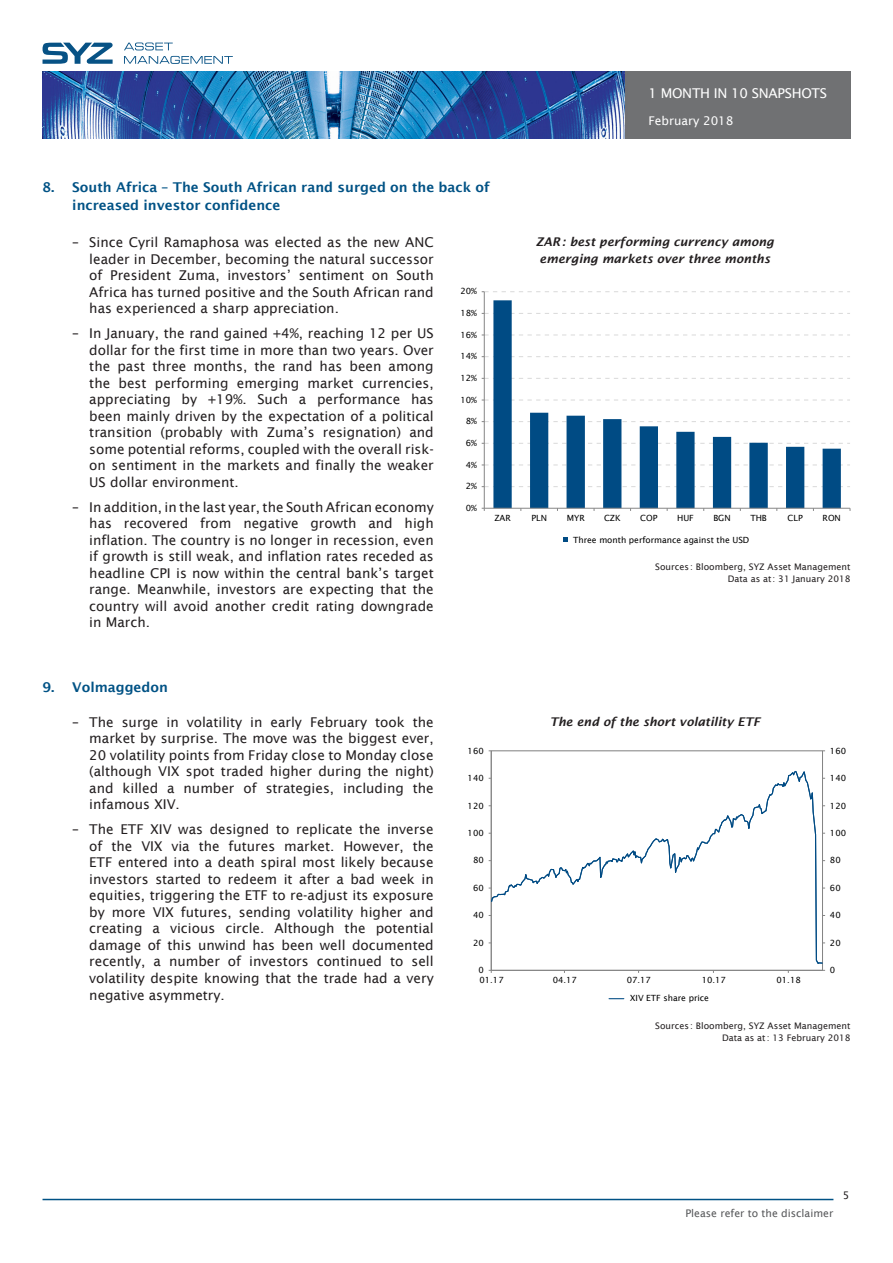
<style>
.page{position:relative;width:893px;height:1263px;background:#fff}
.page>*{position:absolute;margin:0;border:0;box-sizing:border-box;transform-origin:0 0}
.t1{font:13.5px/16.5px "Lucida Sans";color:#231f20;text-align:justify}
.t2{font:600 13.5px/18px "Lucida Sans";color:#005285}
.t3{font:13.5px "Lucida Sans";letter-spacing:-.02em;color:#fff}
.Graph_TITLES{font:italic 600 12px/16.5px "Lucida Sans";color:#231f20;text-align:center}
.t4{font:12px "Lucida Sans";color:#fff}
.t5{font:10.5px "Lucida Sans";color:#57585a}
.t6{font:10.5px "Lucida Sans";color:#231f20}
.Source_data{font:9px "Lucida Sans";color:#231f20}
.t7{font:8.55px "Lucida Sans";color:#000}
</style>
<div class="page">
<svg style="left:124px;top:43px;width:49px;height:7px"></svg>
<svg style="left:124px;top:56px;width:109px;height:8px"></svg>
<svg style="left:43px;top:43px;width:70px;height:21px"></svg>
<img style="left:43px;top:72px;width:807px;height:67px">
<hr style="left:43px;top:1199px;width:790px;height:1px;background:#005285">
<svg style="left:493px;top:300px;width:348px;height:208px"></svg>
<hr style="left:484px;top:292px;width:1px;height:216px;background:#868686">
<svg style="left:482px;top:291px;width:368px;height:1px"></svg>
<svg style="left:482px;top:313px;width:368px;height:1px"></svg>
<svg style="left:482px;top:335px;width:368px;height:1px"></svg>
<svg style="left:482px;top:356px;width:368px;height:1px"></svg>
<svg style="left:482px;top:378px;width:368px;height:1px"></svg>
<svg style="left:482px;top:400px;width:368px;height:1px"></svg>
<svg style="left:482px;top:421px;width:368px;height:1px"></svg>
<svg style="left:482px;top:443px;width:368px;height:1px"></svg>
<svg style="left:482px;top:465px;width:368px;height:1px"></svg>
<svg style="left:482px;top:486px;width:368px;height:1px"></svg>
<hr style="left:484px;top:508px;width:366px;height:1px;background:#868686">
<svg style="left:563px;top:538px;width:5px;height:4px"></svg>
<hr style="left:822px;top:751px;width:1px;height:219px;background:#868686">
<hr style="left:491px;top:751px;width:1px;height:219px;background:#868686">
<svg style="left:489px;top:769px;width:336px;height:204px"></svg>
<svg style="left:609px;top:998px;width:15px;height:1px"></svg>
<p class="t2" style="left:72px;top:178px;width:419px;text-indent:-30px">8. South Africa – The South African rand surged on the back of increased investor confidence</p>
<p class="t3" style="left:648px;top:85px;width:180px">1 MONTH IN 10 SNAPSHOTS</p>
<p class="t4" style="left:648px;top:114px;width:86px">February 2018</p>
<p class="t1" style="left:89px;top:234px;width:346px;text-indent:-17px">– Since Cyril Ramaphosa was elected as the new ANC leader in December, becoming the natural successor of President Zuma, investors’ sentiment on South Africa has turned positive and the South African rand has experienced a sharp appreciation.</p>
<p class="t1" style="left:89px;top:325px;width:346px;text-indent:-17px">– In January, the rand gained +4%, reaching 12 per US dollar for the first time in more than two years. Over the past three months, the rand has been among the best performing emerging market currencies, appreciating by +19%. Such a performance has been mainly driven by the expectation of a political transition (probably with Zuma’s resignation) and some potential reforms, coupled with the overall risk&shy;on sentiment in the markets and finally the weaker US dollar environment.</p>
<p class="t1" style="left:89px;top:499px;width:346px;text-indent:-17px">– In addition, in the last year, the South African economy has recovered from negative growth and high inflation. The country is no longer in recession, even if growth is still weak, and inflation rates receded as headline CPI is now within the central bank’s target range. Meanwhile, investors are expecting that the country will avoid another credit rating downgrade in March.</p>
<p class="t7" style="left:466px;top:503px;width:13px">0%</p>
<p class="t7" style="left:460px;top:286px;width:18px">20%</p>
<p class="t7" style="left:460px;top:308px;width:18px">18%</p>
<p class="t7" style="left:460px;top:330px;width:18px">16%</p>
<p class="t7" style="left:460px;top:351px;width:18px">14%</p>
<p class="t7" style="left:460px;top:373px;width:18px">12%</p>
<p class="t7" style="left:460px;top:395px;width:18px">10%</p>
<p class="t7" style="left:466px;top:416px;width:13px">8%</p>
<p class="t7" style="left:466px;top:438px;width:13px">6%</p>
<p class="t7" style="left:466px;top:460px;width:13px">4%</p>
<p class="t7" style="left:466px;top:481px;width:13px">2%</p>
<p class="Graph_TITLES" style="left:536px;top:233px;width:240px">ZAR: best performing currency among emerging markets over three months</p>
<p class="t7" style="left:494px;top:513px;width:18px">ZAR</p>
<p class="t7" style="left:531px;top:513px;width:17px">PLN</p>
<p class="t7" style="left:567px;top:513px;width:19px">MYR</p>
<p class="t7" style="left:604px;top:513px;width:18px">CZK</p>
<p class="t7" style="left:640px;top:513px;width:19px">COP</p>
<p class="t7" style="left:677px;top:513px;width:18px">HUF</p>
<p class="t7" style="left:713px;top:513px;width:19px">BGN</p>
<p class="t7" style="left:750px;top:513px;width:18px">THB</p>
<p class="t7" style="left:788px;top:513px;width:17px">CLP</p>
<p class="t7" style="left:823px;top:513px;width:20px">RON</p>
<p class="t7" style="left:573px;top:535px;width:178px">Three month performance against the USD</p>
<p class="Source_data" style="left:655px;top:562px;width:197px">Sources: Bloomberg, SYZ Asset Management</p>
<p class="Source_data" style="left:728px;top:574px;width:124px">Data as at: 31 January 2018</p>
<p class="t2" style="left:43px;top:678px;width:127px">9. Volmaggedon</p>
<p class="t1" style="left:89px;top:714px;width:346px;text-indent:-17px">– The surge in volatility in early February took the market by surprise. The move was the biggest ever, 20 volatility points from Friday close to Monday close (although VIX spot traded higher during the night) and killed a number of strategies, including the infamous XIV.</p>
<p class="t1" style="left:89px;top:821px;width:346px;text-indent:-17px">– The ETF XIV was designed to replicate the inverse of the VIX via the futures market. However, the ETF entered into a death spiral most likely because investors started to redeem it after a bad week in equities, triggering the ETF to re-adjust its exposure by more VIX futures, sending volatility higher and creating a vicious circle. Although the potential damage of this unwind has been well documented recently, a number of investors continued to sell volatility despite knowing that the trade had a very negative asymmetry.</p>
<p class="Graph_TITLES" style="left:550px;top:713px;width:212px">The end of the short volatility ETF</p>
<p class="t7" style="left:468px;top:746px;width:18px">160</p>
<p class="t7" style="left:830px;top:746px;width:18px">160</p>
<p class="t7" style="left:468px;top:773px;width:18px">140</p>
<p class="t7" style="left:830px;top:773px;width:18px">140</p>
<p class="t7" style="left:468px;top:800px;width:18px">120</p>
<p class="t7" style="left:830px;top:800px;width:18px">120</p>
<p class="t7" style="left:468px;top:828px;width:18px">100</p>
<p class="t7" style="left:830px;top:828px;width:18px">100</p>
<p class="t7" style="left:473px;top:855px;width:12px">80</p>
<p class="t7" style="left:830px;top:855px;width:12px">80</p>
<p class="t7" style="left:473px;top:883px;width:12px">60</p>
<p class="t7" style="left:830px;top:883px;width:12px">60</p>
<p class="t7" style="left:473px;top:910px;width:12px">40</p>
<p class="t7" style="left:830px;top:910px;width:12px">40</p>
<p class="t7" style="left:473px;top:938px;width:12px">20</p>
<p class="t7" style="left:830px;top:938px;width:12px">20</p>
<p class="t7" style="left:478px;top:965px;width:7px">0</p>
<p class="t7" style="left:830px;top:965px;width:7px">0</p>
<p class="t7" style="left:479px;top:975px;width:26px">01.17</p>
<p class="t7" style="left:553px;top:975px;width:26px">04.17</p>
<p class="t7" style="left:627px;top:975px;width:26px">07.17</p>
<p class="t7" style="left:702px;top:975px;width:26px">10.17</p>
<p class="t7" style="left:776px;top:975px;width:26px">01.18</p>
<p class="t7" style="left:630px;top:993px;width:80px">XIV ETF share price</p>
<p class="Source_data" style="left:655px;top:1020px;width:197px">Sources: Bloomberg, SYZ Asset Management</p>
<p class="Source_data" style="left:722px;top:1032px;width:130px">Data as at: 13 February 2018</p>
<p class="t5" style="left:685px;top:1207px;width:149px">Please refer to the disclaimer</p>
<p class="t6" style="left:843px;top:1189px;width:8px">5</p>
</div>
